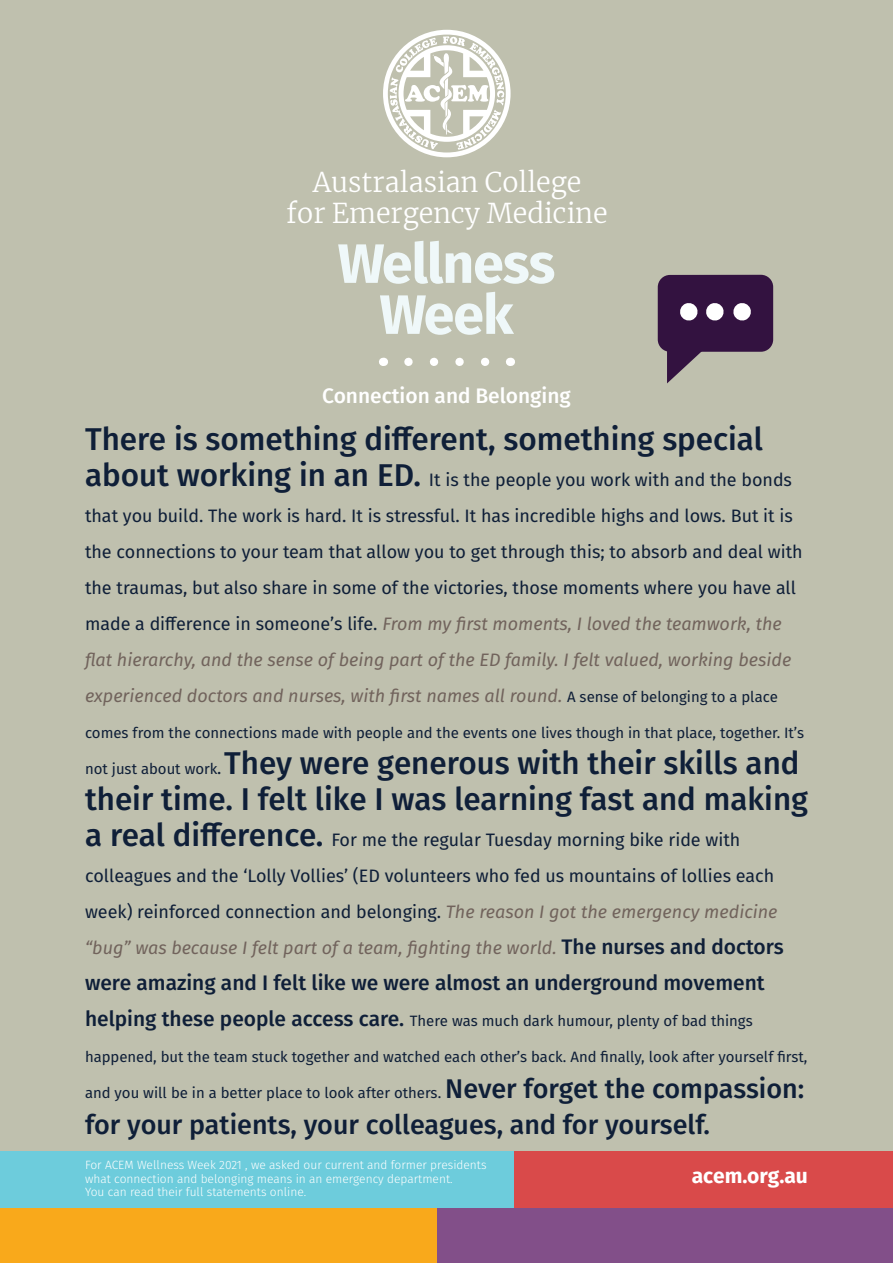
<style>
.page{position:relative;width:893px;height:1263px;background:#fff}
.page>*{position:absolute;margin:0;border:0;box-sizing:border-box;transform-origin:0 0}
.t1{font:700 55.5px/51px "Fira Sans";letter-spacing:-.02em;color:#eff8f9;text-align:center}
.Feature_pull-quote{font:500 31.5px/36px "Fira Sans";color:#0f1f38}
.Feature_pull-quote-2{font:500 27px "Fira Sans";color:#0f1f38}
.t2{font:300 27px/30.8px "Merriweather";color:#fff;text-align:center}
.Feature_pull-quote-3{font:500 21px "Fira Sans";color:#0f1f38}
.Bullets_Level_1{font:500 21px "Fira Sans";color:#fff}
.Body{font:700 21px "Fira Sans";color:#fff}
.Feature_pull-quote-4{font:18px/36px "Fira Sans";color:#0f1f38}
.Feature_pull-quote-5{font:15px "Fira Sans";color:#0f1f38}
.Body__no_indent{font:300 12px/13.5px "Fira Sans";color:#fff}
.s1{font-weight:500;font-size:31.5px}
.s2{font-style:italic;color:#71635c}
.s3{font-size:15px}
.s4{font-weight:400;font-size:15px}
.s5{font-weight:500;font-size:21px}
.s6{font-weight:500;font-size:27px}
</style>
<div class="page">
<div style="left:0;top:0;width:893px;height:1259px;background:#bfc0ae"></div>
<div style="left:0;top:1151px;width:520px;height:112px;background:#6dccdc"></div>
<div style="left:0;top:1209px;width:442px;height:54px;background:#f9a91b"></div>
<div style="left:514px;top:1151px;width:379px;height:112px;background:#d94a4a"></div>
<div style="left:438px;top:1209px;width:455px;height:54px;background:#824f89"></div>
<svg style="left:408px;top:358px;width:82px;height:8px"></svg>
<div style="left:658px;top:275px;width:115px;height:77px;background:#331240;border-radius:12px"></div>
<svg style="left:680px;top:303px;width:18px;height:18px"></svg>
<svg style="left:706px;top:303px;width:18px;height:18px"></svg>
<svg style="left:733px;top:303px;width:18px;height:18px"></svg>
<svg style="left:667px;top:351px;width:48px;height:32px"></svg>
<svg style="left:383px;top:30px;width:128px;height:127px"></svg>
<p class="t2" style="left:287px;top:166px;width:323px">Australasian College<br>for Emergency Medicine</p>
<p class="t1" style="left:338px;top:238px;width:219px">Wellness<br>Week</p>
<p class="Bullets_Level_1" style="left:322px;top:379px;width:250px">Connection and Belonging</p>
<p class="Feature_pull-quote" style="left:85px;top:419px;width:680px">There is something different, something special</p>
<p class="Feature_pull-quote-4" style="left:85px;top:461px;width:719px"><span class="s1">about working in an ED.</span> It is the people you work with and the bonds that you build. The work is hard. It is stressful. It has incredible highs and lows. But it is the connections to your team that allow you to get through this; to absorb and deal with the traumas, but also share in some of the victories, those moments where you have all made a difference in someone’s life. <span class="s2">From my first moments, I loved the teamwork, the flat hierarchy, and the sense of being part of the ED family. I felt valued, working beside experienced doctors and nurses, with first names all round.</span> <span class="s3">A sense of belonging to a place</span></p>
<p class="Feature_pull-quote-5" style="left:85px;top:721px;width:720px">comes from the connections made with people and the events one lives though in that place, together. It’s</p>
<p class="Feature_pull-quote" style="left:85px;top:743px;width:724px"><span class="s4">not just about work</span><span class="s3">.</span> They were generous with their skills and their time. I felt like I was learning fast and making</p>
<p class="Feature_pull-quote-4" style="left:85px;top:821px;width:700px"><span class="s1">a real difference.</span> For me the regular Tuesday morning bike ride with colleagues and the ‘Lolly Vollies’ (ED volunteers who fed us mountains of lollies each week) reinforced connection and belonging. <span class="s2">The reason I got the emergency medicine “bug” was because I felt part of a team, fighting the world.</span> <span class="s5">The nurses and doctors</span></p>
<p class="Feature_pull-quote-3" style="left:85px;top:966px;width:681px">were amazing and I felt like we were almost an underground movement</p>
<p class="Feature_pull-quote-5" style="left:85px;top:1009px;width:669px"><span class="s5">helping these people access care.</span> There was much dark humour, plenty of bad things</p>
<p class="Feature_pull-quote-5" style="left:85px;top:1045px;width:724px">happened, but the team stuck together and watched each other’s back. And finally, look after yourself first,</p>
<p class="Feature_pull-quote-5" style="left:85px;top:1081px;width:721px">and you will be in a better place to look after others. <span class="s6">Never forget the compassion:</span></p>
<p class="Feature_pull-quote-2" style="left:85px;top:1103px;width:627px">for your patients, your colleagues, and for yourself.</p>
<p class="Body" style="left:692px;top:1161px;width:118px">acem.org.au</p>
<p class="Body__no_indent" style="left:85px;top:1158px;width:403px">For ACEM Wellness Week 2021 , we asked our current and former presidents what connection and belonging means in an emergency department.</p>
<p class="Body__no_indent" style="left:85px;top:1185px;width:223px">You can read their full statements online.</p>
</div>
